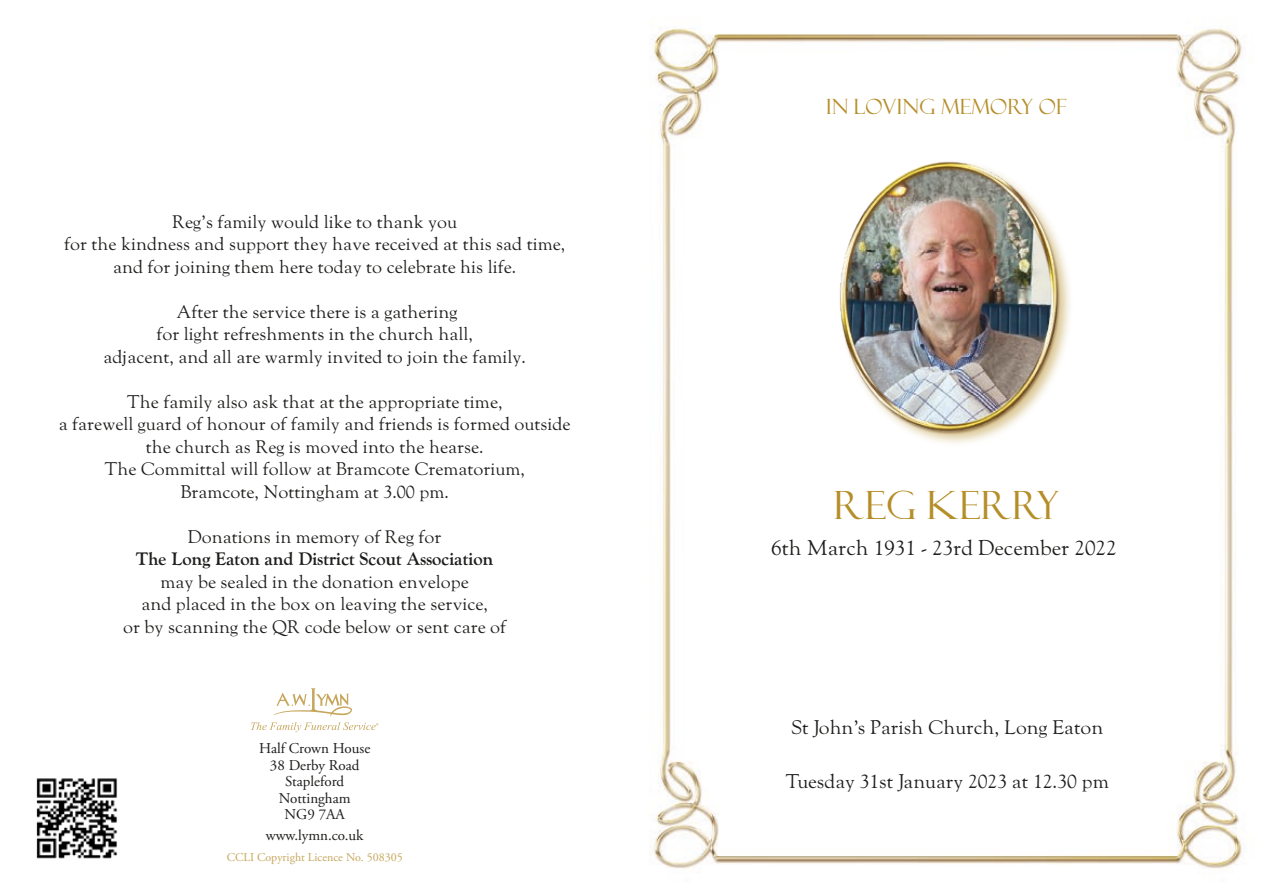
<style>
.page{position:relative;width:1263px;height:893px;background:#fff}
.page>*{position:absolute;margin:0;border:0;box-sizing:border-box;transform-origin:0 0}
.t1{font:39px "Felix Titling";letter-spacing:.01em;color:#b58e28}
.t2{font:21px "LTC Goudy Oldstyle Pro";color:#1d1d1b}
.t3{font:21px "Felix Titling";letter-spacing:.01em;color:#b58e28}
.t4{font:19.5px "LTC Goudy Oldstyle Pro";color:#1d1d1b}
.t5{font:18px/22.5px "LTC Goudy Oldstyle Pro";color:#1d1d1b;text-align:center}
.t6{font:700 18px "LTC Goudy Oldstyle Pro";color:#1d1d1b}
.t7{font:15px/16.5px "Adobe Garamond Pro";color:#1d1d1b;text-align:center}
.t8{font:12px "Adobe Garamond Pro";color:#c6a65b}
</style>
<div class="page">
<img style="left:649px;top:27px;width:594px;height:842px">
<div style="left:837px;top:160px;width:236px;height:288px;background:#b58e28;opacity:.5"></div>
<svg style="left:251px;top:688px;width:127px;height:44px"></svg>
<img style="left:36px;top:778px;width:82px;height:81px">
<img style="left:836px;top:157px;width:226px;height:280px">
<p class="t5" style="left:64px;top:210px;width:503px">Reg’s family would like to thank you<br>for the kindness and support they have received at this sad time, and for joining them here today to celebrate his life.</p>
<p class="t5" style="left:103px;top:300px;width:424px">After the service there is a gathering<br>for light refreshments in the church hall,<br>adjacent, and all are warmly invited to join the family.</p>
<p class="t5" style="left:59px;top:390px;width:513px">The family also ask that at the appropriate time,<br>a farewell guard of honour of family and friends is formed outside the church as Reg is moved into the hearse.<br>The Committal will follow at Bramcote Crematorium,<br>Bramcote, Nottingham at 3.00 pm.</p>
<p class="t5" style="left:188px;top:525px;width:255px">Donations in memory of Reg for</p>
<p class="t6" style="left:136px;top:548px;width:359px">The Long Eaton and District Scout Association</p>
<p class="t5" style="left:123px;top:570px;width:385px">may be sealed in the donation envelope<br>and placed in the box on leaving the service,<br>or by scanning the QR code below or sent care of</p>
<p class="t7" style="left:259px;top:741px;width:113px">Half Crown House<br>38 Derby Road<br>Stapleford<br>Nottingham<br>NG9 7AA</p>
<p class="t7" style="left:266px;top:827px;width:99px">www.lymn.co.uk</p>
<p class="t8" style="left:227px;top:850px;width:178px">CCLI Copyright Licence No. 508305</p>
<p class="t3" style="left:826px;top:94px;width:242px">IN LOVING MEMORY OF</p>
<h1 class="t1" style="left:833px;top:483px;width:227px">REG KERRY</h1>
<p class="t2" style="left:771px;top:535px;width:347px">6th March 1931 - 23rd December 2022</p>
<p class="t4" style="left:791px;top:716px;width:314px">St John’s Parish Church, Long Eaton</p>
<p class="t4" style="left:785px;top:770px;width:325px">Tuesday 31st January 2023 at 12.30 pm</p>
</div>
